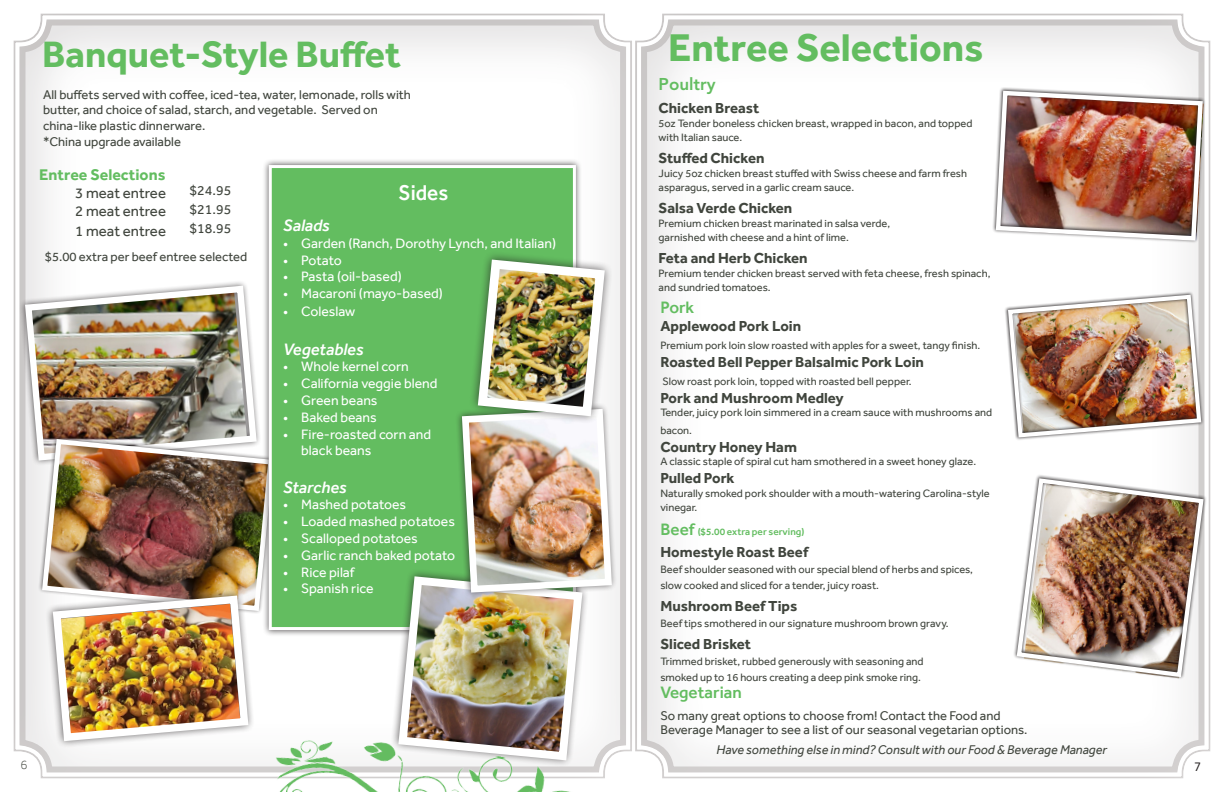
<style>
.page{position:relative;width:1224px;height:792px;background:#fff}
.page>*{position:absolute;margin:0;border:0;box-sizing:border-box;transform-origin:0 0}
.t1{font:700 40px "Effra";color:#63bd60}
.Paragraph_Style_1{font:700 38px "Effra";color:#63bd60}
.t2{font:500 22px "Effra";color:#fff;scale:.94 1}
.t3{font:italic 500 17px "Effra";color:#fff}
.pizza{font:500 17px "Effra";color:#63bd60}
.pizza-2{font:800 17px "Avenir LT Std";color:#63bd60}
.t4{font:700 16px "Effra";color:#63bd60}
.food_name{font:700 15px "Effra";color:#40453d}
.t5{font:15px "Effra";color:#40453d}
.regular_paragraph{font:700 15px "Effra";color:#40453d}
.t6{font:14px/16.8px "Effra";color:#fff}
.t7{font:14px "Effra";color:#40453d}
.t8{font:14px "Effra Arbc";color:#40453d}
.paragraph13{font:13px/15.6px "Effra";color:#40453d}
.paragraph_13{font:13px "Effra";color:#40453d}
.paragraph_13-2{font:italic 13px "Effra";color:#40453d}
.t9{font:300 13px "Effra";color:#40453d}
.t10{font:12px "Avenir LT Std";color:#231f20}
.paragraph_13-3{font:11px/14px "Effra";color:#40453d}
.regular_paragraph-2{font:11px/18px "Effra";color:#40453d}
.pizza-3{font:500 10px "Effra";color:#63bd60}
.s1{font-size:17px}
</style>
<div class="page">
<div style="left:0;top:0;width:680px;height:792px;background:#231f20;opacity:.87"></div>
<div style="left:588px;top:0;width:636px;height:792px;background:#231f20;opacity:.87"></div>
<svg style="left:18px;top:279px;width:244px;height:189px"></svg>
<img style="left:22px;top:282px;width:238px;height:182px">
<img style="left:39px;top:436px;width:223px;height:178px">
<div style="left:262px;top:158px;width:320px;height:479px;background:#231f20;opacity:.75"></div>
<div style="left:269px;top:165px;width:307px;height:465px;background:#63bd60;border:3px solid #fff"></div>
<img style="left:255px;top:723px;width:357px;height:69px">
<img style="left:394px;top:249px;width:225px;height:516px">
<img style="left:44px;top:587px;width:213px;height:163px">
<img style="left:992px;top:86px;width:215px;height:159px">
<img style="left:1004px;top:291px;width:201px;height:150px">
<svg style="left:1012px;top:474px;width:196px;height:208px"></svg>
<img style="left:1014px;top:476px;width:192px;height:203px">
<p class="Paragraph_Style_1" style="left:42px;top:32px;width:360px">Banquet-Style Buffet</p>
<p class="paragraph13" style="left:43px;top:86px;width:369px">All buffets served with coffee, iced-tea, water, lemonade, rolls with butter, and choice of salad, starch, and vegetable. Served on</p>
<p class="paragraph13" style="left:43px;top:118px;width:164px">china-like plastic dinnerware.</p>
<p class="paragraph13" style="left:43px;top:133px;width:139px">*China upgrade available</p>
<p class="t7" style="left:190px;top:182px;width:43px">$24.95</p>
<p class="t7" style="left:190px;top:201px;width:43px">$21.95</p>
<p class="t8" style="left:190px;top:220px;width:43px">$18.95</p>
<p class="t3" style="left:283px;top:215px;width:48px">Salads</p>
<p class="t6" style="left:283px;top:235px;width:274px">• Garden (Ranch, Dorothy Lynch, and Italian)</p>
<p class="t6" style="left:283px;top:251px;width:60px">• Potato</p>
<p class="t6" style="left:283px;top:268px;width:120px">• Pasta (oil-based)</p>
<p class="t6" style="left:283px;top:285px;width:161px">• Macaroni (mayo-based)</p>
<p class="t6" style="left:283px;top:303px;width:74px">• Coleslaw</p>
<p class="t3" style="left:283px;top:339px;width:82px">Vegetables</p>
<p class="t6" style="left:283px;top:358px;width:127px">• Whole kernel corn</p>
<p class="t6" style="left:283px;top:375px;width:156px">• California veggie blend</p>
<p class="t6" style="left:283px;top:392px;width:96px">• Green beans</p>
<p class="t6" style="left:283px;top:409px;width:95px">• Baked beans</p>
<p class="t6" style="left:301px;top:425px;width:132px;text-indent:-18px">• Fire-roasted corn and black beans</p>
<p class="t3" style="left:283px;top:477px;width:65px">Starches</p>
<p class="t6" style="left:283px;top:496px;width:125px">• Mashed potatoes</p>
<p class="t6" style="left:283px;top:513px;width:173px">• Loaded mashed potatoes</p>
<p class="t6" style="left:283px;top:530px;width:136px">• Scalloped potatoes</p>
<p class="t6" style="left:283px;top:547px;width:174px">• Garlic ranch baked potato</p>
<p class="t6" style="left:283px;top:563px;width:73px">• Rice pilaf</p>
<p class="t6" style="left:283px;top:580px;width:92px">• Spanish rice</p>
<p class="t4" style="left:39px;top:165px;width:128px">Entree Selections</p>
<p class="t5" style="left:75px;top:184px;width:92px">3 meat entree</p>
<p class="t5" style="left:75px;top:202px;width:92px">2 meat entree</p>
<p class="t5" style="left:75px;top:222px;width:92px">1 meat entree</p>
<p class="t2" style="left:398px;top:179px;width:55px">Sides</p>
<p class="paragraph13" style="left:45px;top:249px;width:204px">$5.00 extra per beef entree selected</p>
<p class="t9" style="left:20px;top:757px;width:9px">6</p>
<p class="t1" style="left:668px;top:24px;width:317px">Entree Selections</p>
<p class="pizza-2" style="left:659px;top:74px;width:58px">Poultry</p>
<p class="food_name" style="left:659px;top:98px;width:102px">Chicken Breast</p>
<p class="paragraph_13-3" style="left:659px;top:116px;width:315px">5oz Tender boneless chicken breast, wrapped in bacon, and topped</p>
<p class="paragraph_13-3" style="left:659px;top:130px;width:85px">with Italian sauce.</p>
<p class="food_name" style="left:659px;top:148px;width:107px">Stuffed Chicken</p>
<p class="paragraph_13-3" style="left:659px;top:166px;width:310px">Juicy 5oz chicken breast stuffed with Swiss cheese and farm fresh</p>
<p class="paragraph_13-3" style="left:659px;top:180px;width:197px">asparagus, served in a garlic cream sauce.</p>
<p class="food_name" style="left:659px;top:198px;width:135px">Salsa Verde Chicken</p>
<p class="paragraph_13-3" style="left:659px;top:216px;width:233px">Premium chicken breast marinated in salsa verde,</p>
<p class="paragraph_13-3" style="left:659px;top:230px;width:192px">garnished with cheese and a hint of lime.</p>
<p class="food_name" style="left:659px;top:248px;width:151px">Feta and Herb Chicken</p>
<p class="paragraph_13-3" style="left:659px;top:266px;width:333px">Premium tender chicken breast served with feta cheese, fresh spinach, and sundried tomatoes.</p>
<p class="pizza" style="left:660px;top:297px;width:35px">Pork</p>
<p class="food_name" style="left:660px;top:317px;width:142px">Applewood Pork Loin</p>
<p class="regular_paragraph-2" style="left:660px;top:336px;width:321px">Premium pork loin slow roasted with apples for a sweet, tangy finish.</p>
<p class="food_name" style="left:660px;top:353px;width:265px">Roasted Bell Pepper Balsalmic Pork Loin</p>
<p class="regular_paragraph-2" style="left:662px;top:372px;width:251px">Slow roast pork loin, topped with roasted bell pepper.</p>
<p class="food_name" style="left:660px;top:389px;width:185px">Pork and Mushroom Medley</p>
<p class="regular_paragraph-2" style="left:660px;top:403px;width:333px">Tender, juicy pork loin simmered in a cream sauce with mushrooms and bacon.</p>
<p class="food_name" style="left:660px;top:438px;width:138px">Country Honey Ham</p>
<p class="regular_paragraph-2" style="left:660px;top:453px;width:317px">A classic staple of spiral cut ham smothered in a sweet honey glaze.</p>
<p class="regular_paragraph" style="left:660px;top:469px;width:76px">Pulled Pork</p>
<p class="regular_paragraph-2" style="left:660px;top:487px;width:331px;line-height:14px">Naturally smoked pork shoulder with a mouth-watering Carolina-style vinegar.</p>
<p class="pizza-3" style="left:660px;top:525px;width:145px"><span class="s1">Beef</span> ($5.00 extra per serving)</p>
<p class="food_name" style="left:660px;top:542px;width:149px">Homestyle Roast Beef</p>
<p class="paragraph_13-3" style="left:660px;top:562px;width:314px">Beef shoulder seasoned with our special blend of herbs and spices,</p>
<p class="paragraph_13-3" style="left:660px;top:578px;width:220px">slow cooked and sliced for a tender, juicy roast.</p>
<p class="food_name" style="left:660px;top:596px;width:138px">Mushroom Beef Tips</p>
<p class="paragraph_13-3" style="left:660px;top:616px;width:290px">Beef tips smothered in our signature mushroom brown gravy.</p>
<p class="food_name" style="left:660px;top:634px;width:92px">Sliced Brisket</p>
<p class="paragraph_13-3" style="left:660px;top:654px;width:265px">Trimmed brisket, rubbed generously with seasoning and</p>
<p class="paragraph_13-3" style="left:660px;top:670px;width:262px">smoked up to 16 hours creating a deep pink smoke ring.</p>
<p class="pizza" style="left:660px;top:682px;width:83px">Vegetarian</p>
<p class="paragraph_13" style="left:660px;top:708px;width:342px">So many great options to choose from! Contact the Food and</p>
<p class="paragraph_13" style="left:660px;top:722px;width:369px">Beverage Manager to see a list of our seasonal vegetarian options.</p>
<p class="paragraph_13-2" style="left:717px;top:742px;width:392px">Have something else in mind? Consult with our Food &amp; Beverage Manager</p>
<p class="t10" style="left:1195px;top:759px;width:8px">7</p>
</div>
